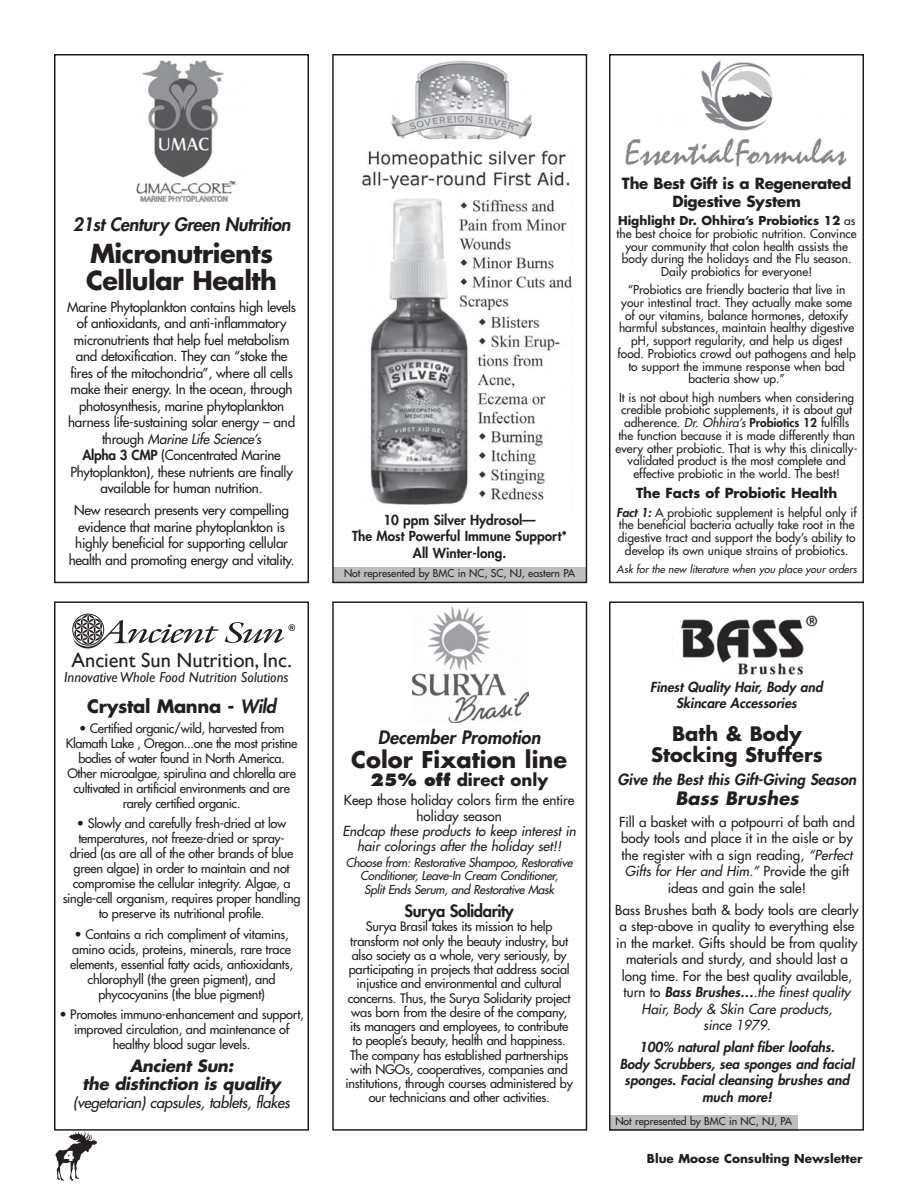
<style>
.page{position:relative;width:918px;height:1188px;background:#fff}
.page>*{position:absolute;margin:0;border:0;box-sizing:border-box;transform-origin:0 0}
.t1{font:700 25.5px/27px "Futura";letter-spacing:-.02em;color:#231f20}
.t2{font:700 22.5px "Futura";color:#231f20}
.t3{font:20.4px "Gill Sans";color:#231f20}
.t4{font:700 19.5px/21px "Futura";color:#231f20;text-align:center}
.t5{font:italic 800 18px "Futura";letter-spacing:-.02em;color:#231f20}
.t6{font:700 18px "Futura";letter-spacing:-.02em;color:#231f20}
.t7{font:italic 800 18px "Futura";color:#231f20}
.t8{font:italic 700 18px "Futura";color:#231f20}
.t9{font:italic 700 16.5px/18px "Futura";letter-spacing:-.02em;color:#231f20;text-align:center}
.t10{font:700 16.5px "Futura";color:#231f20}
.t11{font:800 16.5px "Futura";letter-spacing:-.025em;color:#231f20}
.t12{font:700 15px/18px "Futura";letter-spacing:-.02em;color:#231f20;text-align:center}
.t13{font:italic 15px "Futura";letter-spacing:-.02em;color:#231f20}
.t14{font:italic 800 15px "Futura";color:#231f20}
.t15{font:italic 14.4px "Gill Sans";color:#231f20}
.t16{font:13.5px/16.5px "Futura";letter-spacing:-.02em;color:#231f20;text-align:center}
.t17{font:13.5px/16.5px "Futura";color:#231f20;text-align:center}
.t18{font:italic 800 13.5px/16.5px "Futura";color:#231f20;text-align:center}
.t19{font:italic 13.5px/15px "Futura";color:#231f20;text-align:center}
.t20{font:800 13.5px/16.5px "Futura";color:#231f20;text-align:center}
.t21{font:700 13.5px "Futura";color:#231f20}
.t22{font:800 13.5px "Futura";color:#fff}
.t23{font:12.75px/15px "Futura";letter-spacing:-.02em;color:#231f20;text-align:center}
.t24{font:12px/12.8px "Futura";color:#231f20;text-align:center}
.t25{font:italic 12px/13.5px "Futura";letter-spacing:-.025em;color:#231f20;text-align:center}
.t26{font:700 12px "Futura";color:#231f20}
.t27{font:10.5px "Futura";color:#231f20}
.t28{font:italic 10.5px "Futura";color:#231f20}
.s1{font-style:italic}
.s2{font-weight:800}
.s3{font-weight:800;font-style:italic}
.s4{font-weight:700}
</style>
<div class="page">
<div style="left:609px;top:54px;width:255px;height:529px;border:2px solid #231f20"></div>
<div style="left:610px;top:1115px;width:188px;height:15px;background:#bcbdc0"></div>
<div style="left:609px;top:601px;width:255px;height:530px;border:2px solid #231f20"></div>
<div style="left:333px;top:567px;width:253px;height:15px;background:#bcbdc0"></div>
<div style="left:332px;top:601px;width:255px;height:530px;border:2px solid #231f20"></div>
<div style="left:54px;top:601px;width:255px;height:530px;border:2px solid #231f20"></div>
<img style="left:625px;top:60px;width:222px;height:107px">
<img style="left:54px;top:1129px;width:50px;height:52px">
<img style="left:681px;top:615px;width:137px;height:60px">
<div style="left:54px;top:54px;width:255px;height:529px;border:2px solid #231f20"></div>
<img style="left:136px;top:60px;width:100px;height:142px">
<div style="left:332px;top:54px;width:255px;height:529px;border:2px solid #231f20"></div>
<img style="left:391px;top:60px;width:141px;height:80px">
<img style="left:413px;top:607px;width:116px;height:116px">
<svg style="left:73px;top:615px;width:146px;height:33px"></svg>
<div style="left:73px;top:614px;width:31px;height:31px;border:1px solid #231f20;border-radius:50%"></div>
<svg style="left:225px;top:622px;width:70px;height:21px"></svg>
<img style="left:361px;top:150px;width:212px;height:355px">
<h3 class="t5" style="left:73px;top:212px;width:219px">21st Century Green Nutrition</h3>
<h1 class="t1" style="left:86px;top:239px;width:192px">Micronutrients<br>Cellular Health</h1>
<p class="t16" style="left:67px;top:299px;width:231px">Marine Phytoplankton contains high levels of antioxidants, and anti-inflammatory micronutrients that help fuel metabolism and detoxification. They can “stoke the fires of the mitochondria”, where all cells make their energy. In the ocean, through photosynthesis, marine phytoplankton harness life-sustaining solar energy – and through <span class="s1">Marine Life Science’s<br></span><span class="s2">Alpha 3 CMP</span> (Concentrated Marine Phytoplankton), these nutrients are finally available for human nutrition.</p>
<p class="t16" style="left:69px;top:502px;width:227px">New research presents very compelling evidence that marine phytoplankton is highly beneficial for supporting cellular health and promoting energy and vitality.</p>
<h3 class="t3" style="left:72px;top:648px;width:222px">Ancient Sun Nutrition, Inc.</h3>
<p class="t15" style="left:64px;top:669px;width:226px">InnovativeWhole Food Nutrition Solutions</p>
<h3 class="t6" style="left:87px;top:693px;width:190px">Crystal Manna - <span class="s3">Wild</span></h3>
<p class="t23" style="left:66px;top:721px;width:233px">• Certified organic/wild, harvested from Klamath Lake , Oregon...one the most pristine bodies of water found in North America.<br>Other microalgae, spirulina and chlorella are cultivated in artificial environments and are rarely certified organic.</p>
<p class="t23" style="left:63px;top:816px;width:239px">• Slowly and carefully fresh-dried at low temperatures, not freeze-dried or spray-<br>dried (as are all of the other brands of blue green algae) in order to maintain and not compromise the cellular integrity. Algae, a single-cell organism, requires proper handling to preserve its nutritional profile.</p>
<p class="t23" style="left:70px;top:927px;width:224px">• Contains a rich compliment of vitamins, amino acids, proteins, minerals, rare trace elements, essential fatty acids, antioxidants, chlorophyll (the green pigment), and phycocyanins (the blue pigment)</p>
<p class="t23" style="left:59px;top:1007px;width:246px">• Promotes immuno-enhancement and support, improved circulation, and maintenance of healthy blood sugar levels.</p>
<p class="t9" style="left:83px;top:1056px;width:200px">Ancient Sun:<br>the distinction is quality</p>
<p class="t13" style="left:73px;top:1092px;width:218px">(vegetarian) capsules, tablets, flakes</p>
<p class="t20" style="left:352px;top:512px;width:217px">10 ppm Silver Hydrosol—<br>The Most Powerful Immune Support*<br>All Winter-long.</p>
<p class="t27" style="left:344px;top:566px;width:233px">Not represented by BMC in NC, SC, NJ, eastern PA</p>
<p class="t12" style="left:622px;top:174px;width:231px">The Best Gift is a Regenerated<br>Digestive System</p>
<p class="t24" style="left:617px;top:214px;width:242px"><span class="s4">Highlight Dr. Ohhira’s Probiotics 12</span> as the best choice for probiotic nutrition. Convince your community that colon health assists the body during the holidays and the Flu season.<br>Daily probiotics for everyone!</p>
<p class="t24" style="left:618px;top:283px;width:240px">“Probiotics are friendly bacteria that live in your intestinal tract. They actually make some of our vitamins, balance hormones, detoxify harmful substances, maintain healthy digestive pH, support regularity, and help us digest food. Probiotics crowd out pathogens and help to support the immune response when bad bacteria show up.”</p>
<p class="t24" style="left:616px;top:391px;width:244px">It is not about high numbers when considering credible probiotic supplements, it is about gut adherence. <span class="s1">Dr. Ohhira’s</span> <span class="s2">Probiotics 12</span> fulfills the function because it is made differently than every other probiotic. That is why this clinically&shy;validated product is the most complete and effective probiotic in the world. The best!</p>
<p class="t21" style="left:636px;top:484px;width:203px">The Facts of Probiotic Health</p>
<p class="t24" style="left:616px;top:506px;width:242px"><span class="s3">Fact 1:</span> A probiotic supplement is helpful only if the beneficial bacteria actually take root in the digestive tract and support the body’s ability to develop its own unique strains of probiotics.</p>
<p class="t28" style="left:617px;top:562px;width:242px">Ask for the new literature when you place your orders</p>
<h3 class="t7" style="left:378px;top:725px;width:164px">December Promotion</h3>
<h2 class="t2" style="left:351px;top:744px;width:217px">Color Fixation line</h2>
<p class="t10" style="left:370px;top:768px;width:179px"><span class="s2">25% off</span> direct only</p>
<p class="t17" style="left:344px;top:791px;width:232px">Keep those holiday colors firm the entire holiday season</p>
<p class="t19" style="left:343px;top:823px;width:235px">Endcap these products to keep interest in hair colorings after the holiday set!!</p>
<p class="t25" style="left:346px;top:855px;width:228px">Choose from: Restorative Shampoo, Restorative<br>Conditioner, Leave-In Cream Conditioner,<br>Split Ends Serum, and Restorative Mask</p>
<p class="t11" style="left:405px;top:900px;width:111px">Surya Solidarity</p>
<p class="t23" style="left:346px;top:919px;width:229px;line-height:14.2px">Surya Brasil takes its mission to help transform not only the beauty industry, but also society as a whole, very seriously, by participating in projects that address social injustice and environmental and cultural concerns. Thus, the Surya Solidarity project was born from the desire of the company, its managers and employees, to contribute to people’s beauty, health and happiness.<br>The company has established partnerships with NGOs, cooperatives, companies and institutions, through courses administered by our technicians and other activities.</p>
<p class="t18" style="left:650px;top:678px;width:174px">Finest Quality Hair, Body and<br>Skincare Accessories</p>
<h3 class="t4" style="left:651px;top:723px;width:173px">Bath &amp; Body<br>Stocking Stuffers</h3>
<p class="t14" style="left:618px;top:770px;width:240px">Give the Best this Gift-Giving Season</p>
<h3 class="t8" style="left:675px;top:786px;width:125px">Bass Brushes</h3>
<p class="t17" style="left:619px;top:813px;width:237px">Fill a basket with a potpourri of bath and body tools and place it in the aisle or by the register with a sign reading, <span class="s1">“Perfect Gifts for Her and Him.”</span> Provide the gift ideas and gain the sale!</p>
<p class="t17" style="left:615px;top:901px;width:245px">Bass Brushes bath &amp; body tools are clearly a step-above in quality to everything else in the market. Gifts should be from quality materials and sturdy, and should last a long time. For the best quality available, turn to <span class="s3">Bass Brushes…</span><span class="s1">.the finest quality Hair, Body &amp; Skin Care products,<br>since 1979.</span></p>
<p class="t18" style="left:620px;top:1039px;width:236px">100% natural plant fiber loofahs.<br>Body Scrubbers, sea sponges and facial sponges. Facial cleansing brushes and much more!</p>
<p class="t27" style="left:615px;top:1114px;width:178px">Not represented by BMC in NC, NJ, PA</p>
<p class="t22" style="left:64px;top:1147px;width:13px">4</p>
<p class="t26" style="left:647px;top:1150px;width:217px">Blue Moose Consulting Newsletter</p>
</div>
